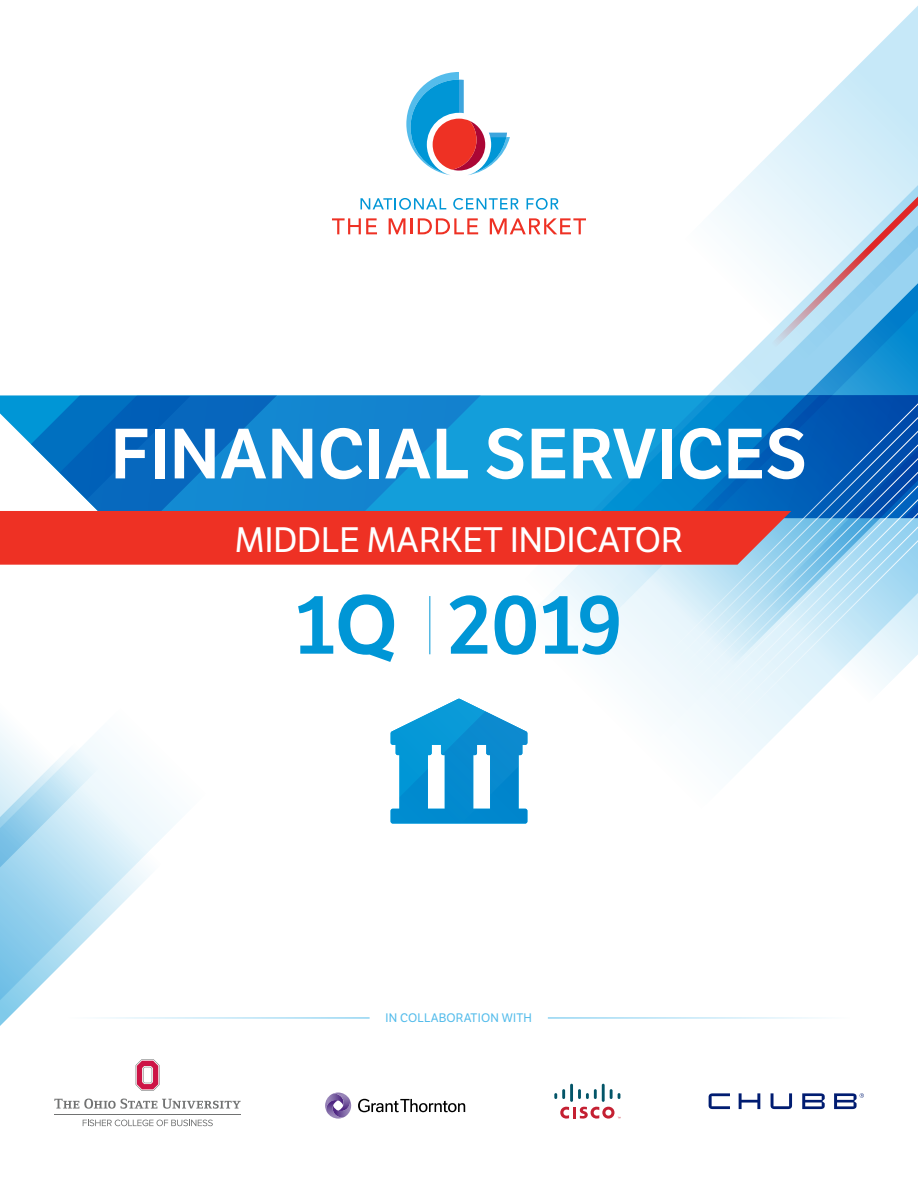
<style>
.page{position:relative;width:918px;height:1188px;background:#fff}
.page>*{position:absolute;margin:0;border:0;box-sizing:border-box;transform-origin:0 0}
.t1{font:600 81px "LFT Etica";letter-spacing:-.005em;color:#0096d6}
.t2{font:600 69px "LFT Etica";color:#fff}
.t3{font:34.35px "LFT Etica";color:#fff}
.t4{font:12px "LFT Etica";letter-spacing:.02em;color:#54bceb}
</style>
<div class="page">
<svg style="left:867px;top:6px;width:51px;height:51px;fill:#ceebf9"></svg>
<svg style="left:0;top:771px;width:206px;height:356px"></svg>
<svg style="left:0;top:727px;width:124px;height:215px"></svg>
<svg style="left:371px;top:395px;width:132px;height:116px;background:#1393d5"></svg>
<svg style="left:0;top:395px;width:371px;height:116px;background:#2687cd"></svg>
<div style="left:0;top:511px;width:503px;height:54px;background:#ee3124"></div>
<svg style="left:503px;top:57px;width:415px;height:508px"></svg>
<svg style="left:510px;top:64px;width:408px;height:501px"></svg>
<svg style="left:524px;top:78px;width:394px;height:745px"></svg>
<svg style="left:530px;top:85px;width:388px;height:738px"></svg>
<svg style="left:551px;top:105px;width:367px;height:718px"></svg>
<hr style="left:429px;top:596px;width:1px;height:58px;background:#0096d6">
<svg style="left:391px;top:699px;width:136px;height:125px"></svg>
<svg style="left:360px;top:198px;width:86px;height:12px"></svg>
<svg style="left:453px;top:198px;width:66px;height:12px"></svg>
<svg style="left:527px;top:198px;width:32px;height:12px"></svg>
<svg style="left:332px;top:218px;width:45px;height:16px"></svg>
<svg style="left:389px;top:218px;width:16px;height:16px"></svg>
<svg style="left:411px;top:218px;width:67px;height:16px"></svg>
<svg style="left:490px;top:218px;width:96px;height:16px"></svg>
<svg style="left:406px;top:72px;width:104px;height:103px"></svg>
<hr style="left:67px;top:1018px;width:303px;height:1px;background:#54bceb">
<hr style="left:548px;top:1018px;width:302px;height:1px;background:#54bceb">
<svg style="left:83px;top:1120px;width:130px;height:6px"></svg>
<svg style="left:54px;top:1099px;width:187px;height:10px"></svg>
<svg style="left:136px;top:1059px;width:24px;height:32px"></svg>
<hr style="left:54px;top:1114px;width:187px;height:1px;background:#717272">
<svg style="left:325px;top:1092px;width:140px;height:27px"></svg>
<svg style="left:554px;top:1089px;width:11px;height:10px"></svg>
<hr style="left:570px;top:1084px;width:3px;height:18px;background:#035568">
<svg style="left:578px;top:1089px;width:19px;height:10px"></svg>
<hr style="left:602px;top:1084px;width:3px;height:18px;background:#035568">
<svg style="left:610px;top:1089px;width:10px;height:10px"></svg>
<svg style="left:560px;top:1107px;width:60px;height:12px"></svg>
<svg style="left:709px;top:1093px;width:155px;height:16px"></svg>
<h2 class="t2" style="left:111px;top:412px;width:698px">FINANCIAL SERVICES</h2>
<p class="t3" style="left:235px;top:520px;width:450px">MIDDLE MARKET INDICATOR</p>
<h1 class="t1" style="left:295px;top:576px;width:329px">1Q 2019</h1>
<p class="t4" style="left:386px;top:1010px;width:148px">IN COLLABORATION WITH</p>
</div>
